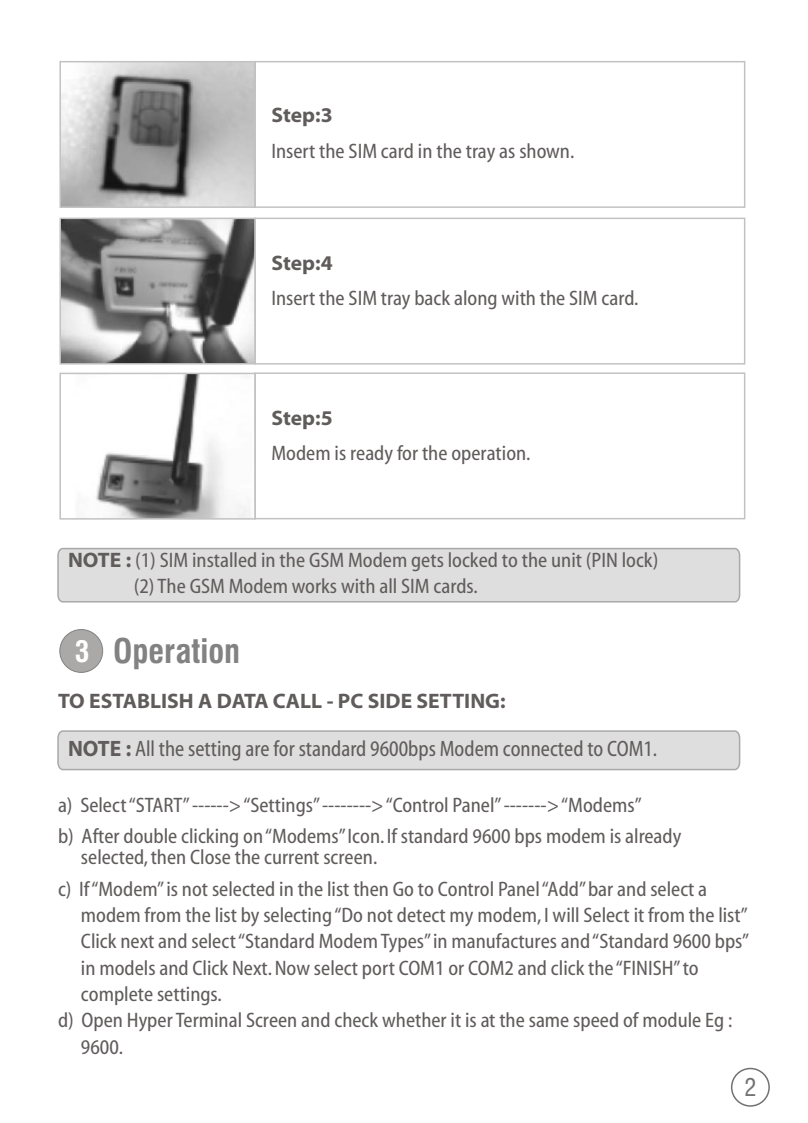
<style>
.page{position:relative;width:808px;height:1123px;background:#fff}
.page>*{position:absolute;margin:0;border:0;box-sizing:border-box;transform-origin:0 0}
.t1{font:700 condensed 33px "Swiss 721 BT";color:#828282}
.t2{font:condensed 24px "Swiss 721 BT";color:#737070}
.t3{font:condensed 22.2px "Myriad Web Pro";color:#615c5c;scale:.94 1}
.t4{font:condensed 21px/31.5px "Myriad Web Pro";color:#615c5c}
.t5{font:700 21px "Myriad Web Pro";color:#615c5c}
.s1{font-weight:700;font-stretch:normal}
.s2{font-size:29.1px;color:#fff}
</style>
<div class="page">
<svg style="left:57px;top:547px;width:684px;height:56px;background:#dbdbdb"></svg>
<div style="left:731px;top:1067px;width:39px;height:39px;border:1px solid #737070;border-radius:50%"></div>
<img style="left:61px;top:63px;width:193px;height:143px">
<div style="left:59px;top:61px;width:197px;height:147px;border:1px solid #c2c2c2"></div>
<div style="left:254px;top:61px;width:491px;height:147px;border:1px solid #c2c2c2"></div>
<img style="left:61px;top:220px;width:193px;height:142px">
<div style="left:59px;top:218px;width:197px;height:146px;border:1px solid #c2c2c2"></div>
<div style="left:254px;top:218px;width:491px;height:146px;border:1px solid #c2c2c2"></div>
<img style="left:96px;top:375px;width:154px;height:142px">
<div style="left:59px;top:373px;width:197px;height:146px;border:1px solid #c2c2c2"></div>
<div style="left:254px;top:372px;width:491px;height:147px;border:1px solid #c2c2c2"></div>
<svg style="left:57px;top:730px;width:684px;height:41px;background:#dadada"></svg>
<div style="left:59px;top:629px;width:44px;height:43px;background:#aba8a8;border:1px solid #828282;border-radius:50%"></div>
<p class="t5" style="left:271px;top:106px;width:63px">Step:3</p>
<p class="t4" style="left:271px;top:136px;width:304px">Insert the SIM card in the tray as shown.</p>
<p class="t5" style="left:271px;top:254px;width:63px">Step:4</p>
<p class="t4" style="left:271px;top:283px;width:368px">Insert the SIM tray back along with the SIM card.</p>
<p class="t5" style="left:271px;top:409px;width:63px">Step:5</p>
<p class="t4" style="left:271px;top:438px;width:261px">Modem is ready for the operation.</p>
<p class="t4" style="left:134px;top:547px;width:526px;line-height:26.4px;text-indent:-66px"><span class="s1">NOTE :</span> (1) SIM installed in the GSM Modem gets locked to the unit (PIN lock) (2) The GSM Modem works with all SIM cards.</p>
<h1 class="t1" style="left:75px;top:638px;width:167px"><span class="s2">3</span> Operation</h1>
<p class="t5" style="left:58px;top:692px;width:449px">TO ESTABLISH A DATA CALL - PC SIDE SETTING:</p>
<p class="t3" style="left:68px;top:738px;width:628px"><span class="s1">NOTE :</span> All the setting are for standard 9600bps Modem connected to COM1.</p>
<p class="t4" style="left:58px;top:789px;width:625px">a) Select “START” ------&gt; “Settings” --------&gt; “Control Panel” -------&gt; “Modems”<br>b) After double clicking on “Modems” Icon. If standard 9600 bps modem is already</p>
<p class="t4" style="left:58px;top:842px;width:651px;text-indent:23px">selected, then Close the current screen.<br>c) If “Modem” is not selected in the list then Go to Control Panel “Add” bar and select a</p>
<p class="t4" style="left:81px;top:900px;width:668px">modem from the list by selecting “Do not detect my modem, I will Select it from the list”</p>
<p class="t4" style="left:81px;top:926px;width:669px">Click next and select “Standard Modem Types” in manufactures and “Standard 9600 bps”</p>
<p class="t4" style="left:81px;top:952px;width:619px">in models and Click Next. Now select port COM1 or COM2 and click the “FINISH” to</p>
<p class="t4" style="left:81px;top:978px;width:142px">complete settings.</p>
<p class="t4" style="left:58px;top:1005px;width:676px">d) Open Hyper Terminal Screen and check whether it is at the same speed of module Eg :</p>
<p class="t4" style="left:81px;top:1031px;width:44px">9600.</p>
<p class="t2" style="left:744px;top:1078px;width:13px">2</p>
</div>
